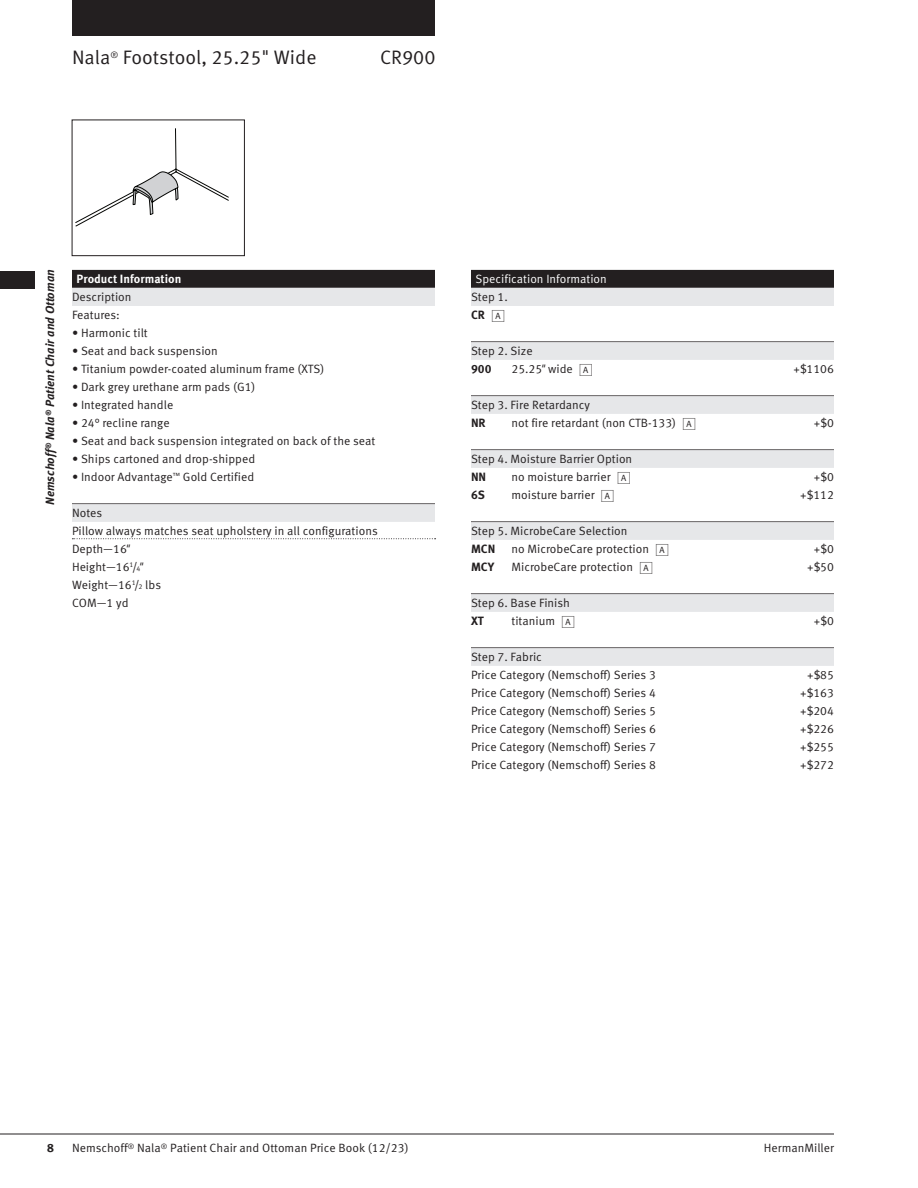
<style>
.page{position:relative;width:918px;height:1188px;background:#fff}
.page>*{position:absolute;margin:0;border:0;box-sizing:border-box;transform-origin:0 0}
.ProdName{font:19.5px "Meta OT Norm";color:#231f20}
.ProdNums{font:19.5px "Meta OT Norm";color:#231f20}
.BodyText{font:12px "Meta OT Norm";color:#231f20}
.GreyBarTopLine{font:12px "Meta OT Norm";color:#231f20}
.FooterVerso{font:12px "Meta OT Norm";color:#231f20}
.TabsVerso{font:italic 700 12px "Meta OT";color:#231f20}
.BlackBarColumnBreak{font:12px "Meta OT Norm";color:#fff}
.BodyText-2{font:700 12px "Meta OT";color:#231f20}
.BlackBar{font:700 12px "Meta OT";color:#fff}
.GreyBar12{font:12px "Meta OT Norm";color:#231f20}
.DottedRule{font:12px "Meta OT Norm";color:#231f20}
.FooterVerso-2{font:700 12px "Meta OT";color:#231f20}
.s1{color:#fff}
.s2{font-family:"Meta OT Norm Ita"}
.s3{font-size:7.05px}
.s4{font-family:"HM Ship Dates";font-weight:400}
.s5{font-family:"HM Ship Dates"}
</style>
<div class="page">
<div style="left:72px;top:0;width:363px;height:36px;background:#231f20"></div>
<hr style="left:0;top:1134px;width:834px;height:1px;background:#231f20">
<div style="left:0;top:271px;width:34px;height:18px;background:#231f20"></div>
<div style="left:72px;top:270px;width:363px;height:18px;background:#231f20"></div>
<div style="left:72px;top:288px;width:363px;height:18px;background:#e6e7e9"></div>
<div style="left:72px;top:504px;width:363px;height:18px;background:#e6e7e9"></div>
<svg style="left:72px;top:538px;width:364px;height:1px"></svg>
<div style="left:471px;top:270px;width:363px;height:18px;background:#231f20"></div>
<div style="left:471px;top:288px;width:363px;height:18px;background:#e6e7e9"></div>
<div style="left:471px;top:342px;width:363px;height:18px;background:#e6e7e9"></div>
<div style="left:471px;top:396px;width:363px;height:18px;background:#e6e7e9"></div>
<div style="left:471px;top:450px;width:363px;height:18px;background:#e6e7e9"></div>
<div style="left:471px;top:522px;width:363px;height:18px;background:#e6e7e9"></div>
<div style="left:471px;top:594px;width:363px;height:18px;background:#e6e7e9"></div>
<div style="left:471px;top:648px;width:363px;height:18px;background:#e6e7e9"></div>
<svg style="left:75px;top:128px;width:154px;height:99px"></svg>
<p class="ProdName" style="left:72px;top:46px;width:246px">Nala<sup>®</sup> Footstool, 25.25" Wide</p>
<p class="ProdNums" style="left:380px;top:46px;width:63px">CR900<span class="s1">!</span></p>
<p class="TabsVerso" style="left:42px;top:505px;width:237px;rotate:-90deg">Nemschoff<sup>®</sup> Nala<sup>®</sup> Patient Chair and Ottoman</p>
<p class="BlackBar" style="left:76px;top:271px;width:106px">Product Information</p>
<p class="GreyBar12" style="left:72px;top:289px;width:61px">Description</p>
<p class="BodyText" style="left:72px;top:307px;width:49px">Features:</p>
<p class="BodyText" style="left:72px;top:325px;width:77px">• Harmonic tilt</p>
<p class="BodyText" style="left:72px;top:343px;width:147px">• Seat and back suspension</p>
<p class="BodyText" style="left:72px;top:361px;width:254px">• Titanium powder-coated aluminum frame (XTS)</p>
<p class="BodyText" style="left:72px;top:379px;width:185px">• Dark grey urethane arm pads (G1)</p>
<p class="BodyText" style="left:72px;top:397px;width:103px">• Integrated handle</p>
<p class="BodyText" style="left:72px;top:415px;width:99px">• 24° recline range</p>
<p class="BodyText" style="left:72px;top:433px;width:305px">• Seat and back suspension integrated on back of the seat</p>
<p class="BodyText" style="left:72px;top:451px;width:185px">• Ships cartoned and drop-shipped</p>
<p class="BodyText" style="left:72px;top:469px;width:184px">• Indoor Advantage<sup>™</sup> Gold Certified</p>
<p class="GreyBarTopLine" style="left:72px;top:505px;width:32px">Notes</p>
<p class="BodyText" style="left:72px;top:523px;width:307px">Pillow always matches seat upholstery in all configurations</p>
<p class="DottedRule" style="left:72px;top:541px;width:59px">Depth—16<span class="s2">"</span></p>
<p class="BodyText" style="left:72px;top:559px;width:73px">Height—16<sup>1</sup>/<span class="s3">4</span><span class="s2">"</span></p>
<p class="BodyText" style="left:72px;top:577px;width:91px">Weight—16<sup>1</sup>/<span class="s3">2</span> lbs</p>
<p class="BodyText" style="left:72px;top:595px;width:58px">COM—1 yd</p>
<p class="BlackBarColumnBreak" style="left:476px;top:271px;width:133px">Specification Information</p>
<p class="GreyBar12" style="left:471px;top:289px;width:38px">Step 1.</p>
<p class="BodyText-2" style="left:471px;top:307px;width:36px">CR <span class="s4">A</span></p>
<p class="GreyBarTopLine" style="left:471px;top:343px;width:63px">Step 2. Size</p>
<p class="BodyText-2" style="left:471px;top:361px;width:22px">900</p>
<p class="BodyText" style="left:511px;top:361px;width:83px">25.25<span class="s2">"</span> wide <span class="s5">A</span></p>
<p class="BodyText" style="left:793px;top:361px;width:42px">+$1106</p>
<p class="GreyBarTopLine" style="left:471px;top:397px;width:121px">Step 3. Fire Retardancy</p>
<p class="BodyText-2" style="left:471px;top:415px;width:16px">NR</p>
<p class="BodyText" style="left:511px;top:415px;width:186px">not fire retardant (non CTB-133) <span class="s5">A</span></p>
<p class="BodyText" style="left:814px;top:415px;width:22px">+$0</p>
<p class="GreyBarTopLine" style="left:471px;top:451px;width:163px">Step 4. Moisture Barrier Option</p>
<p class="BodyText-2" style="left:471px;top:469px;width:17px">NN</p>
<p class="BodyText" style="left:511px;top:469px;width:121px">no moisture barrier <span class="s5">A</span></p>
<p class="BodyText" style="left:814px;top:469px;width:22px">+$0</p>
<p class="BodyText-2" style="left:471px;top:487px;width:15px">6S</p>
<p class="BodyText" style="left:511px;top:487px;width:105px">moisture barrier <span class="s5">A</span></p>
<p class="BodyText" style="left:800px;top:487px;width:35px">+$112</p>
<p class="GreyBarTopLine" style="left:471px;top:523px;width:158px">Step 5. MicrobeCare Selection</p>
<p class="BodyText-2" style="left:471px;top:541px;width:26px">MCN</p>
<p class="BodyText" style="left:511px;top:541px;width:159px">no MicrobeCare protection <span class="s5">A</span></p>
<p class="BodyText" style="left:814px;top:541px;width:22px">+$0</p>
<p class="BodyText-2" style="left:471px;top:559px;width:25px">MCY</p>
<p class="BodyText" style="left:511px;top:559px;width:143px">MicrobeCare protection <span class="s5">A</span></p>
<p class="BodyText" style="left:807px;top:559px;width:28px">+$50</p>
<p class="GreyBarTopLine" style="left:471px;top:595px;width:101px">Step 6. Base Finish</p>
<p class="BodyText-2" style="left:471px;top:613px;width:14px">XT</p>
<p class="BodyText" style="left:511px;top:613px;width:65px">titanium <span class="s5">A</span></p>
<p class="BodyText" style="left:814px;top:613px;width:22px">+$0</p>
<p class="GreyBarTopLine" style="left:471px;top:649px;width:72px">Step 7. Fabric</p>
<p class="BodyText" style="left:471px;top:667px;width:186px">Price Category (Nemschoff) Series 3</p>
<p class="BodyText" style="left:807px;top:667px;width:28px">+$85</p>
<p class="BodyText" style="left:471px;top:685px;width:186px">Price Category (Nemschoff) Series 4</p>
<p class="BodyText" style="left:800px;top:685px;width:35px">+$163</p>
<p class="BodyText" style="left:471px;top:703px;width:186px">Price Category (Nemschoff) Series 5</p>
<p class="BodyText" style="left:800px;top:703px;width:35px">+$204</p>
<p class="BodyText" style="left:471px;top:721px;width:186px">Price Category (Nemschoff) Series 6</p>
<p class="BodyText" style="left:800px;top:721px;width:35px">+$226</p>
<p class="BodyText" style="left:471px;top:739px;width:186px">Price Category (Nemschoff) Series 7</p>
<p class="BodyText" style="left:800px;top:739px;width:35px">+$255</p>
<p class="BodyText" style="left:471px;top:757px;width:186px">Price Category (Nemschoff) Series 8</p>
<p class="BodyText" style="left:800px;top:757px;width:35px">+$272</p>
<p class="FooterVerso-2" style="left:47px;top:1140px;width:8px">8</p>
<p class="FooterVerso" style="left:72px;top:1141px;width:338px">Nemschoff<sup>®</sup> Nala<sup>®</sup> Patient Chair and Ottoman Price Book (12/23)</p>
<p class="FooterVerso" style="left:764px;top:1141px;width:72px">HermanMiller</p>
</div>
